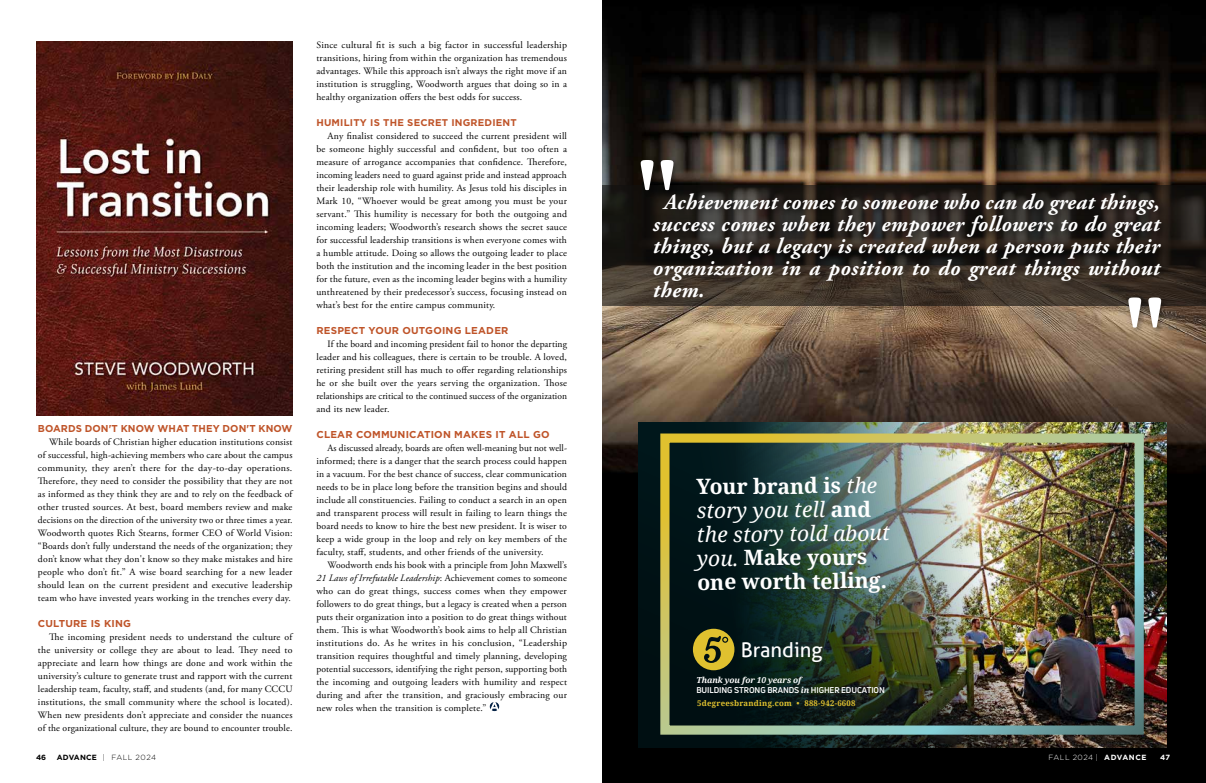
<style>
.page{position:relative;width:1206px;height:783px;background:#fff}
.page>*{position:absolute;margin:0;border:0;box-sizing:border-box;transform-origin:0 0}
.t1{font:700 100px "Adobe Garamond Pro";color:#fff}
.t2{font:italic 700 22px/22px "Adobe Garamond Pro";letter-spacing:.02em;color:#fff;text-align:justify}
.t3{font:700 21.1px/23.8px "Noto Serif";letter-spacing:-.01em;color:#fff}
.t4{font:20.2px "Aller";color:#fff}
.t5{font:700 10px "Gotham";letter-spacing:.02em;color:#bf5429}
.t6{font:9.8px/13px "Adobe Garamond Pro";letter-spacing:.02em;color:#000;text-align:justify}
.t7{font:700 9.8px "Gotham";letter-spacing:.02em;color:#bf5429}
.t8{font:700 8.3px "Uni Neue";letter-spacing:-.01em;color:#fff}
.t9{font:italic 700 8.3px "Noto Serif";letter-spacing:-.01em;color:#fff}
.t10{font:700 7.8px "Noto Serif";letter-spacing:.03em;color:#e0c12f}
.t11{font:300 7.5px "Gotham";letter-spacing:.065em;color:#000}
.t12{font:300 7.5px "Gotham";letter-spacing:.065em;color:#fff}
.t13{font:700 7.5px "Gotham";color:#000}
.t14{font:700 7.5px "Gotham";color:#fff}
.s1{font-style:italic}
.s2{font-weight:400;font-style:italic}
.s3{font-family:"Noto Serif";font-style:italic}
.s4{font-weight:700}
</style>
<div class="page">
<img style="left:36px;top:42px;width:256px;height:373px">
<svg style="left:490px;top:702px;width:9px;height:9px"></svg>
<img style="left:602px;top:0;width:604px;height:783px">
<svg style="left:602px;top:186px;width:604px;height:120px"></svg>
<div style="left:652px;top:192px;width:517px;height:113px;background:#000;opacity:.34"></div>
<div style="left:639px;top:158px;width:43px;height:40px;background:#000;opacity:.34"></div>
<div style="left:1126px;top:295px;width:43px;height:40px;background:#000;opacity:.34"></div>
<img style="left:638px;top:422px;width:528px;height:326px">
<svg style="left:693px;top:629px;width:41px;height:41px"></svg>
<svg style="left:637px;top:749px;width:10px;height:7px"></svg>
<svg style="left:1157px;top:749px;width:10px;height:7px"></svg>
<p class="t5" style="left:38px;top:422px;width:256px">BOARDS DON'T KNOW WHAT THEY DON'T KNOW</p>
<p class="t6" style="left:38px;top:436px;width:256px;text-indent:11px">While boards of Christian higher education institutions consist of successful, high-achieving members who care about the campus community, they aren’t there for the day-to-day operations.<br>Therefore, they need to consider the possibility that they are not as informed as they think they are and to rely on the feedback of other trusted sources. At best, board members review and make decisions on the direction of the university two or three times a year.<br>Woodworth quotes Rich Stearns, former CEO of World Vision: “Boards don’t fully understand the needs of the organization; they don’t know what they don't know so they make mistakes and hire people who don’t fit.” A wise board searching for a new leader should lean on the current president and executive leadership team who have invested years working in the trenches every day.</p>
<p class="t5" style="left:38px;top:617px;width:95px">CULTURE IS KING</p>
<p class="t6" style="left:38px;top:631px;width:256px;text-indent:11px">The incoming president needs to understand the culture of the university or college they are about to lead. They need to appreciate and learn how things are done and work within the university’s culture to generate trust and rapport with the current leadership team, faculty, staff, and students (and, for many CCCU institutions, the small community where the school is located).<br>When new presidents don’t appreciate and consider the nuances of the organizational culture, they are bound to encounter trouble.</p>
<p class="t6" style="left:316px;top:39px;width:252px">Since cultural fit is such a big factor in successful leadership transitions, hiring from within the organization has tremendous advantages. While this approach isn’t always the right move if an institution is struggling, Woodworth argues that doing so in a healthy organization offers the best odds for success.</p>
<p class="t7" style="left:316px;top:116px;width:202px">HUMILITY IS THE SECRET INGREDIENT</p>
<p class="t6" style="left:316px;top:130px;width:252px;text-indent:11px">Any finalist considered to succeed the current president will be someone highly successful and confident, but too often a measure of arrogance accompanies that confidence. Therefore, incoming leaders need to guard against pride and instead approach their leadership role with humility. As Jesus told his disciples in Mark 10, “Whoever would be great among you must be your servant.” This humility is necessary for both the outgoing and incoming leaders; Woodworth’s research shows the secret sauce for successful leadership transitions is when everyone comes with a humble attitude. Doing so allows the outgoing leader to place both the institution and the incoming leader in the best position for the future, even as the incoming leader begins with a humility unthreatened by their predecessor’s success, focusing instead on what’s best for the entire campus community.</p>
<p class="t5" style="left:316px;top:324px;width:194px">RESPECT YOUR OUTGOING LEADER</p>
<p class="t6" style="left:316px;top:338px;width:252px;text-indent:11px">If the board and incoming president fail to honor the departing leader and his colleagues, there is certain to be trouble. A loved, retiring president still has much to offer regarding relationships he or she built over the years serving the organization. Those relationships are critical to the continued success of the organization and its new leader.</p>
<p class="t5" style="left:316px;top:428px;width:235px">CLEAR COMMUNICATION MAKES IT ALL GO</p>
<p class="t6" style="left:316px;top:442px;width:252px;text-indent:11px">As discussed already, boards are often well-meaning but not well&shy;informed; there is a danger that the search process could happen in a vacuum. For the best chance of success, clear communication needs to be in place long before the transition begins and should include all constituencies. Failing to conduct a search in an open and transparent process will result in failing to learn things the board needs to know to hire the best new president. It is wiser to keep a wide group in the loop and rely on key members of the faculty, staff, students, and other friends of the university.</p>
<p class="t6" style="left:316px;top:559px;width:252px;text-indent:11px">Woodworth ends his book with a principle from John Maxwell’s <span class="s1">21 Laws of Irrefutable Leadership</span>: Achievement comes to someone who can do great things, success comes when they empower followers to do great things, but a legacy is created when a person puts their organization into a position to do great things without them. This is what Woodworth’s book aims to help all Christian institutions do. As he writes in his conclusion, “Leadership transition requires thoughtful and timely planning, developing potential successors, identifying the right person, supporting both the incoming and outgoing leaders with humility and respect during and after the transition, and graciously embracing our new roles when the transition is complete.”</p>
<h1 class="t1" style="left:634px;top:140px;width:49px">"</h1>
<h2 class="t2" style="left:653px;top:191px;width:508px;text-indent:11px">Achievement comes to someone who can do great things, success comes when they empower followers to do great things, but a legacy is created when a person puts their organization in a position to do great things without them.</h2>
<h1 class="t1" style="left:1121px;top:278px;width:49px">"</h1>
<h3 class="t3" style="left:697px;top:474px;width:195px">Your brand is <span class="s2">the story you tell</span> and <span class="s2">the story told about you.</span> Make yours one worth telling.</h3>
<h3 class="t4" style="left:741px;top:638px;width:83px">Branding</h3>
<p class="t10" style="left:697px;top:698px;width:160px">5degreesbranding.com • 888-942-6608</p>
<p class="t9" style="left:696px;top:674px;width:107px">Thank you for 10 years of</p>
<p class="t8" style="left:696px;top:685px;width:190px">BUILDING STRONG BRANDS <span class="s3">in</span> HIGHER EDUCATION</p>
<p class="t13" style="left:36px;top:752px;width:12px">46</p>
<p class="t11" style="left:57px;top:752px;width:101px"><span class="s4">ADVANCE</span> | FALL 2024</p>
<p class="t12" style="left:1048px;top:753px;width:100px">FALL 2024 | <span class="s4">ADVANCE</span></p>
<p class="t14" style="left:1160px;top:753px;width:11px">47</p>
</div>
